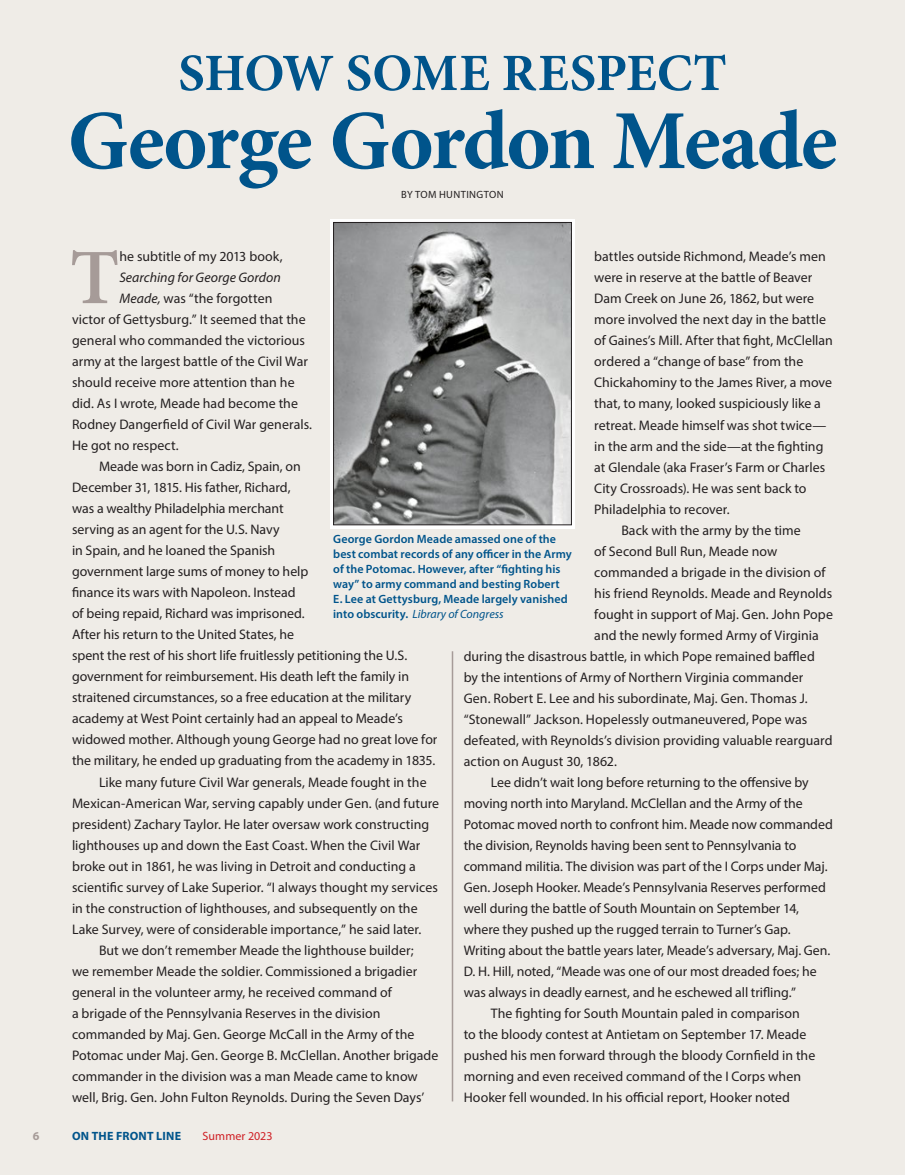
<style>
.page{position:relative;width:905px;height:1175px;background:#fff}
.page>*{position:absolute;margin:0;border:0;box-sizing:border-box;transform-origin:0 0}
.t1{font:700 84px "Minion Pro";letter-spacing:-.025em;color:#00548b}
.t2{font:600 78.45px "Minion Pro";color:#a69b98}
.t3{font:700 52.5px "Minion Pro";letter-spacing:-.005em;color:#00548b}
.t4{font:13.8px "Myriad Pro";color:#231f20}
.t5{font:italic 13.8px "Myriad Pro";letter-spacing:.005em;color:#231f20}
.t6{font:600 12px/15px "Myriad Pro";letter-spacing:.005em;color:#00548b}
.t7{font:700 12px "Myriad Pro";letter-spacing:.02em;color:#00548b}
.t8{font:12px "Myriad Pro";letter-spacing:.005em;color:#cf1f25}
.t9{font:700 12px "Myriad Pro";color:#a69b98}
.t10{font:10.5px "Myriad Pro";letter-spacing:.035em;color:#231f20}
.s1{font-style:italic}
.s2{font-weight:400;font-style:italic}
</style>
<div class="page">
<div style="left:0;top:0;width:904px;height:1174px;background:#efece7"></div>
<div style="left:330px;top:219px;width:244px;height:309px;background:#fff"></div>
<img style="left:335px;top:224px;width:235px;height:299px">
<div style="left:333px;top:222px;width:239px;height:303px;border:1px solid #231f20"></div>
<hr style="left:452px;top:651px;width:1px;height:450px;background:#a69b98">
<h3 class="t3" style="left:178px;top:36px;width:550px">SHOW SOME RESPECT</h3>
<h1 class="t1" style="left:68px;top:82px;width:771px">George Gordon Meade</h1>
<p class="t10" style="left:401px;top:188px;width:104px">BY TOM HUNTINGTON</p>
<h2 class="t2" style="left:70px;top:224px;width:51px">T</h2>
<p class="t4" style="left:119px;top:248px;width:165px">he subtitle of my 2013 book,</p>
<p class="t4" style="left:594px;top:248px;width:233px">battles outside Richmond, Meade’s men</p>
<p class="t4" style="left:594px;top:269px;width:219px">were in reserve at the battle of Beaver</p>
<p class="t4" style="left:594px;top:290px;width:221px">Dam Creek on June 26, 1862, but were</p>
<p class="t4" style="left:594px;top:311px;width:233px">more involved the next day in the battle</p>
<p class="t4" style="left:594px;top:332px;width:240px">of Gaines’s Mill. After that fight, McClellan</p>
<p class="t4" style="left:594px;top:353px;width:210px">ordered a “change of base” from the</p>
<p class="t4" style="left:594px;top:374px;width:239px">Chickahominy to the James River, a move</p>
<p class="t4" style="left:594px;top:395px;width:228px">that, to many, looked suspiciously like a</p>
<p class="t4" style="left:594px;top:416px;width:233px">retreat. Meade himself was shot twice—</p>
<p class="t4" style="left:594px;top:437px;width:231px">in the arm and the side—at the fighting</p>
<p class="t4" style="left:594px;top:458px;width:232px">at Glendale (aka Fraser’s Farm or Charles</p>
<p class="t4" style="left:594px;top:479px;width:214px">City Crossroads). He was sent back to</p>
<p class="t4" style="left:594px;top:500px;width:137px">Philadelphia to recover.</p>
<p class="t4" style="left:621px;top:521px;width:181px">Back with the army by the time</p>
<p class="t4" style="left:594px;top:542px;width:184px">of Second Bull Run, Meade now</p>
<p class="t4" style="left:594px;top:563px;width:233px">commanded a brigade in the division of</p>
<p class="t4" style="left:594px;top:584px;width:239px">his friend Reynolds. Meade and Reynolds</p>
<p class="t4" style="left:594px;top:605px;width:240px">fought in support of Maj. Gen. John Pope</p>
<p class="t4" style="left:594px;top:626px;width:226px">and the newly formed Army of Virginia</p>
<p class="t4" style="left:464px;top:647px;width:352px">during the disastrous battle, in which Pope remained baffled</p>
<p class="t4" style="left:464px;top:668px;width:341px">by the intentions of Army of Northern Virginia commander</p>
<p class="t4" style="left:464px;top:689px;width:345px">Gen. Robert E. Lee and his subordinate, Maj. Gen. Thomas J.</p>
<p class="t4" style="left:464px;top:710px;width:345px">“Stonewall” Jackson. Hopelessly outmaneuvered, Pope was</p>
<p class="t4" style="left:464px;top:731px;width:370px">defeated, with Reynolds’s division providing valuable rearguard</p>
<p class="t4" style="left:464px;top:752px;width:155px">action on August 30, 1862.</p>
<p class="t4" style="left:491px;top:773px;width:319px">Lee didn’t wait long before returning to the offensive by</p>
<p class="t4" style="left:464px;top:794px;width:340px">moving north into Maryland. McClellan and the Army of the</p>
<p class="t4" style="left:464px;top:815px;width:370px">Potomac moved north to confront him. Meade now commanded</p>
<p class="t4" style="left:464px;top:836px;width:334px">the division, Reynolds having been sent to Pennsylvania to</p>
<p class="t4" style="left:464px;top:857px;width:365px">command militia. The division was part of the I Corps under Maj.</p>
<p class="t4" style="left:464px;top:878px;width:363px">Gen. Joseph Hooker. Meade’s Pennsylvania Reserves performed</p>
<p class="t4" style="left:464px;top:899px;width:337px">well during the battle of South Mountain on September 14,</p>
<p class="t4" style="left:464px;top:920px;width:328px">where they pushed up the rugged terrain to Turner’s Gap.</p>
<p class="t4" style="left:464px;top:941px;width:368px">Writing about the battle years later, Meade’s adversary, Maj. Gen.</p>
<p class="t4" style="left:464px;top:962px;width:354px">D. H. Hill, noted, “Meade was one of our most dreaded foes; he</p>
<p class="t4" style="left:464px;top:983px;width:334px">was always in deadly earnest, and he eschewed all trifling.”</p>
<p class="t4" style="left:491px;top:1004px;width:310px">The fighting for South Mountain paled in comparison</p>
<p class="t4" style="left:464px;top:1025px;width:344px">to the bloody contest at Antietam on September 17. Meade</p>
<p class="t4" style="left:464px;top:1046px;width:353px">pushed his men forward through the bloody Cornfield in the</p>
<p class="t4" style="left:464px;top:1067px;width:339px">morning and even received command of the I Corps when</p>
<p class="t4" style="left:464px;top:1088px;width:328px">Hooker fell wounded. In his official report, Hooker noted</p>
<p class="t5" style="left:119px;top:269px;width:163px">Searching for George Gordon</p>
<p class="t4" style="left:119px;top:290px;width:154px"><span class="s1">Meade,</span> was “the forgotten</p>
<p class="t4" style="left:72px;top:311px;width:235px">victor of Gettysburg.” It seemed that the</p>
<p class="t4" style="left:72px;top:332px;width:234px">general who commanded the victorious</p>
<p class="t4" style="left:72px;top:353px;width:237px">army at the largest battle of the Civil War</p>
<p class="t4" style="left:72px;top:374px;width:224px">should receive more attention than he</p>
<p class="t4" style="left:72px;top:395px;width:227px">did. As I wrote, Meade had become the</p>
<p class="t4" style="left:72px;top:416px;width:242px">Rodney Dangerfield of Civil War generals.</p>
<p class="t4" style="left:72px;top:437px;width:108px">He got no respect.</p>
<p class="t4" style="left:99px;top:458px;width:203px">Meade was born in Cadiz, Spain, on</p>
<p class="t4" style="left:72px;top:479px;width:220px">December 31, 1815. His father, Richard,</p>
<p class="t4" style="left:72px;top:500px;width:213px">was a wealthy Philadelphia merchant</p>
<p class="t4" style="left:72px;top:521px;width:209px">serving as an agent for the U.S. Navy</p>
<p class="t4" style="left:72px;top:542px;width:205px">in Spain, and he loaned the Spanish</p>
<p class="t4" style="left:72px;top:563px;width:238px">government large sums of money to help</p>
<p class="t4" style="left:72px;top:584px;width:225px">finance its wars with Napoleon. Instead</p>
<p class="t4" style="left:72px;top:605px;width:234px">of being repaid, Richard was imprisoned.</p>
<p class="t4" style="left:72px;top:626px;width:223px">After his return to the United States, he</p>
<p class="t4" style="left:72px;top:647px;width:337px">spent the rest of his short life fruitlessly petitioning the U.S.</p>
<p class="t4" style="left:72px;top:668px;width:338px">government for reimbursement. His death left the family in</p>
<p class="t4" style="left:72px;top:689px;width:341px">straitened circumstances, so a free education at the military</p>
<p class="t4" style="left:72px;top:710px;width:332px">academy at West Point certainly had an appeal to Meade’s</p>
<p class="t4" style="left:72px;top:731px;width:367px">widowed mother. Although young George had no great love for</p>
<p class="t4" style="left:72px;top:752px;width:365px">the military, he ended up graduating from the academy in 1835.</p>
<p class="t4" style="left:99px;top:773px;width:329px">Like many future Civil War generals, Meade fought in the</p>
<p class="t4" style="left:72px;top:794px;width:368px">Mexican-American War, serving capably under Gen. (and future</p>
<p class="t4" style="left:72px;top:815px;width:359px">president) Zachary Taylor. He later oversaw work constructing</p>
<p class="t4" style="left:72px;top:836px;width:350px">lighthouses up and down the East Coast. When the Civil War</p>
<p class="t4" style="left:72px;top:857px;width:345px">broke out in 1861, he was living in Detroit and conducting a</p>
<p class="t4" style="left:72px;top:878px;width:367px">scientific survey of Lake Superior. “I always thought my services</p>
<p class="t4" style="left:72px;top:899px;width:347px">in the construction of lighthouses, and subsequently on the</p>
<p class="t4" style="left:72px;top:920px;width:351px">Lake Survey, were of considerable importance,” he said later.</p>
<p class="t4" style="left:99px;top:941px;width:316px">But we don’t remember Meade the lighthouse builder;</p>
<p class="t4" style="left:72px;top:962px;width:347px">we remember Meade the soldier. Commissioned a brigadier</p>
<p class="t4" style="left:72px;top:983px;width:321px">general in the volunteer army, he received command of</p>
<p class="t4" style="left:72px;top:1004px;width:310px">a brigade of the Pennsylvania Reserves in the division</p>
<p class="t4" style="left:72px;top:1025px;width:344px">commanded by Maj. Gen. George McCall in the Army of the</p>
<p class="t4" style="left:72px;top:1046px;width:368px">Potomac under Maj. Gen. George B. McClellan. Another brigade</p>
<p class="t4" style="left:72px;top:1067px;width:347px">commander in the division was a man Meade came to know</p>
<p class="t4" style="left:72px;top:1088px;width:354px">well, Brig. Gen. John Fulton Reynolds. During the Seven Days’</p>
<p class="t6" style="left:333px;top:531px;width:240px">George Gordon Meade amassed one of the best combat records of any officer in the Army of the Potomac. However, after “fighting his way” to army command and besting Robert E. Lee at Gettysburg, Meade largely vanished into obscurity. <span class="s2">Library of Congress</span></p>
<p class="t9" style="left:33px;top:1128px;width:8px">6</p>
<p class="t7" style="left:72px;top:1128px;width:110px">ON THE FRONT LINE</p>
<p class="t8" style="left:203px;top:1129px;width:71px">Summer 2023</p>
</div>
